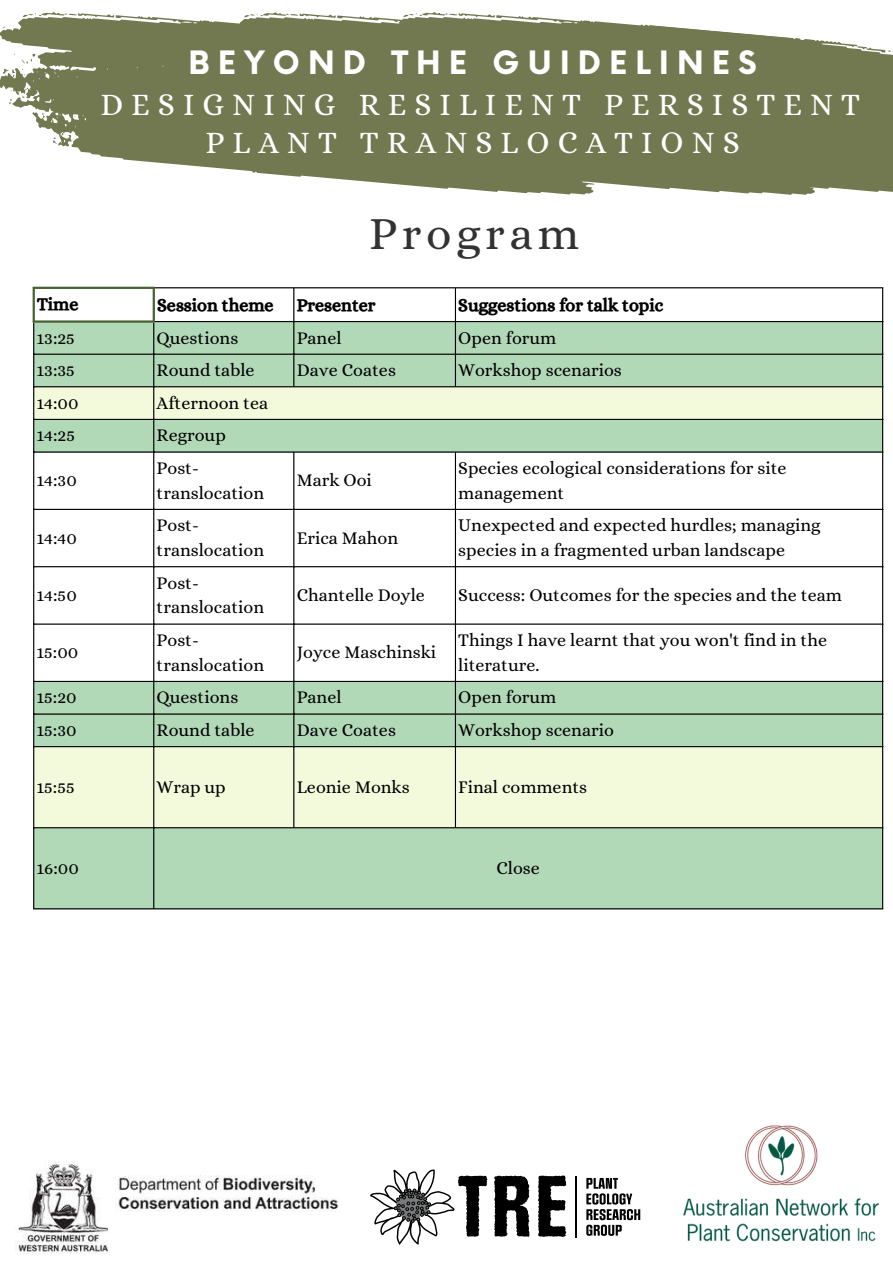
<style>
.page{position:relative;width:893px;height:1264px;background:#fff}
.page>*{position:absolute;margin:0;border:0;box-sizing:border-box;transform-origin:0 0}
.t1{font:46.5px "Alice";letter-spacing:.1em;color:#323232}
.t2{font:31.35px/38.2px "Alice";letter-spacing:.255em;color:#fff;text-align:center}
.t3{font:700 31.35px "Now";letter-spacing:.255em;color:#fff}
.t4{font:18px/24.8px "Alice";color:#000}
.t5{font:18px "CA Generated";color:#000}
</style>
<div class="page">
<img style="left:15px;top:1161px;width:324px;height:92px">
<svg style="left:370px;top:1169px;width:117px;height:75px"></svg>
<svg style="left:494px;top:1175px;width:35px;height:61px"></svg>
<svg style="left:538px;top:1175px;width:28px;height:61px"></svg>
<hr style="left:575px;top:1175px;width:2px;height:62px;background:#000">
<svg style="left:586px;top:1178px;width:54px;height:57px"></svg>
<img style="left:683px;top:1125px;width:197px;height:117px">
<div style="left:34px;top:322px;width:848px;height:586px;background:#b1d8b7"></div>
<svg style="left:34px;top:387px;width:848px;height:440px"></svg>
<hr style="left:33px;top:323px;width:1px;height:585px;background:#000">
<hr style="left:153px;top:323px;width:1px;height:585px;background:#000">
<hr style="left:293px;top:288px;width:1px;height:98px;background:#000">
<hr style="left:293px;top:452px;width:1px;height:375px;background:#000">
<hr style="left:455px;top:288px;width:1px;height:98px;background:#000">
<hr style="left:455px;top:452px;width:1px;height:375px;background:#000">
<hr style="left:882px;top:288px;width:1px;height:620px;background:#000">
<hr style="left:155px;top:287px;width:728px;height:1px;background:#000">
<hr style="left:155px;top:321px;width:728px;height:1px;background:#000">
<hr style="left:33px;top:353px;width:850px;height:2px;background:#000">
<hr style="left:33px;top:386px;width:850px;height:1px;background:#000">
<hr style="left:33px;top:419px;width:850px;height:1px;background:#000">
<hr style="left:33px;top:451px;width:850px;height:1px;background:#000">
<hr style="left:33px;top:509px;width:850px;height:1px;background:#000">
<hr style="left:33px;top:566px;width:850px;height:1px;background:#000">
<hr style="left:33px;top:623px;width:850px;height:1px;background:#000">
<hr style="left:33px;top:681px;width:850px;height:1px;background:#000">
<hr style="left:33px;top:713px;width:850px;height:1px;background:#000">
<hr style="left:33px;top:746px;width:850px;height:1px;background:#000">
<hr style="left:33px;top:827px;width:850px;height:1px;background:#000">
<hr style="left:33px;top:908px;width:850px;height:1px;background:#000">
<hr style="left:33px;top:289px;width:2px;height:31px;background:#476332">
<hr style="left:153px;top:289px;width:2px;height:31px;background:#476332">
<hr style="left:33px;top:287px;width:122px;height:2px;background:#476332">
<hr style="left:33px;top:320px;width:122px;height:3px;background:#476332">
<svg style="left:0;top:15px;width:214px;height:153px;fill:#727951"></svg>
<svg style="left:42px;top:113px;width:3px;height:5px"></svg>
<svg style="left:9px;top:99px;width:3px;height:5px"></svg>
<svg style="left:2px;top:68px;width:13px;height:9px"></svg>
<svg style="left:23px;top:12px;width:91px;height:6px"></svg>
<svg style="left:2px;top:26px;width:4px;height:3px"></svg>
<svg style="left:21px;top:54px;width:14px;height:21px"></svg>
<svg style="left:53px;top:133px;width:10px;height:11px"></svg>
<div style="left:836px;top:42px;width:56px;height:150px;background:#727951"></div>
<svg style="left:857px;top:46px;width:36px;height:7px"></svg>
<svg style="left:405px;top:12px;width:86px;height:3px"></svg>
<svg style="left:214px;top:15px;width:622px;height:180px;background:#808662"></svg>
<svg style="left:801px;top:70px;width:9px;height:5px"></svg>
<svg style="left:263px;top:113px;width:3px;height:5px"></svg>
<svg style="left:230px;top:99px;width:4px;height:6px"></svg>
<svg style="left:698px;top:47px;width:52px;height:8px"></svg>
<svg style="left:244px;top:12px;width:92px;height:6px"></svg>
<svg style="left:817px;top:86px;width:34px;height:18px"></svg>
<svg style="left:837px;top:116px;width:8px;height:12px"></svg>
<svg style="left:243px;top:54px;width:14px;height:22px"></svg>
<svg style="left:210px;top:69px;width:27px;height:9px"></svg>
<svg style="left:274px;top:133px;width:11px;height:12px"></svg>
<h2 class="t3" style="left:189px;top:39px;width:569px">BEYOND THE GUIDELINES</h2>
<h2 class="t2" style="left:100px;top:87px;width:761px">DESIGNING RESILIENT PERSISTENT<br>PLANT TRANSLOCATIONS</h2>
<h1 class="t1" style="left:369px;top:209px;width:212px">Program</h1>
<p class="t5" style="left:37px;top:294px;width:43px">Time</p>
<p class="t5" style="left:157px;top:295px;width:118px">Session theme</p>
<p class="t5" style="left:297px;top:295px;width:80px">Presenter</p>
<p class="t5" style="left:458px;top:295px;width:206px">Suggestions for talk topic</p>
<p class="t4" style="left:37px;top:327px;width:40px">13:25</p>
<p class="t4" style="left:157px;top:326px;width:83px">Questions</p>
<p class="t4" style="left:297px;top:326px;width:46px">Panel</p>
<p class="t4" style="left:458px;top:326px;width:100px">Open forum</p>
<p class="t4" style="left:37px;top:359px;width:40px">13:35</p>
<p class="t4" style="left:157px;top:359px;width:99px">Round table</p>
<p class="t4" style="left:297px;top:359px;width:101px">Dave Coates</p>
<p class="t4" style="left:458px;top:359px;width:165px">Workshop scenarios</p>
<p class="t4" style="left:37px;top:391px;width:44px">14:00</p>
<p class="t4" style="left:157px;top:391px;width:113px">Afternoon tea</p>
<p class="t4" style="left:37px;top:424px;width:40px">14:25</p>
<p class="t4" style="left:157px;top:424px;width:71px">Regroup</p>
<p class="t4" style="left:37px;top:469px;width:42px">14:30</p>
<p class="t4" style="left:458px;top:456px;width:330px">Species ecological considerations for site management</p>
<p class="t4" style="left:157px;top:456px;width:109px">Post&shy;translocation</p>
<p class="t4" style="left:297px;top:469px;width:77px">Mark Ooi</p>
<p class="t4" style="left:37px;top:526px;width:42px">14:40</p>
<p class="t4" style="left:37px;top:583px;width:42px">14:50</p>
<p class="t4" style="left:37px;top:641px;width:43px">15:00</p>
<p class="t4" style="left:157px;top:514px;width:109px">Post&shy;translocation</p>
<p class="t4" style="left:297px;top:526px;width:103px">Erica Mahon</p>
<p class="t4" style="left:458px;top:514px;width:364px">Unexpected and expected hurdles; managing species in a fragmented urban landscape</p>
<p class="t4" style="left:157px;top:571px;width:109px">Post&shy;translocation</p>
<p class="t4" style="left:297px;top:583px;width:130px">Chantelle Doyle</p>
<p class="t4" style="left:458px;top:583px;width:385px">Success: Outcomes for the species and the team</p>
<p class="t4" style="left:157px;top:628px;width:109px">Post&shy;translocation</p>
<p class="t4" style="left:297px;top:641px;width:141px">Joyce Maschinski</p>
<p class="t4" style="left:458px;top:628px;width:370px">Things I have learnt that you won't find in the literature.</p>
<p class="t4" style="left:37px;top:686px;width:42px">15:20</p>
<p class="t4" style="left:157px;top:686px;width:83px">Questions</p>
<p class="t4" style="left:297px;top:686px;width:46px">Panel</p>
<p class="t4" style="left:458px;top:686px;width:100px">Open forum</p>
<p class="t4" style="left:37px;top:718px;width:42px">15:30</p>
<p class="t4" style="left:157px;top:718px;width:99px">Round table</p>
<p class="t4" style="left:297px;top:718px;width:101px">Dave Coates</p>
<p class="t4" style="left:458px;top:718px;width:157px">Workshop scenario</p>
<p class="t4" style="left:37px;top:776px;width:40px">15:55</p>
<p class="t4" style="left:157px;top:776px;width:71px">Wrap up</p>
<p class="t4" style="left:297px;top:776px;width:115px">Leonie Monks</p>
<p class="t4" style="left:458px;top:776px;width:130px">Final comments</p>
<p class="t4" style="left:37px;top:857px;width:44px">16:00</p>
<p class="t4" style="left:496px;top:857px;width:45px">Close</p>
</div>
